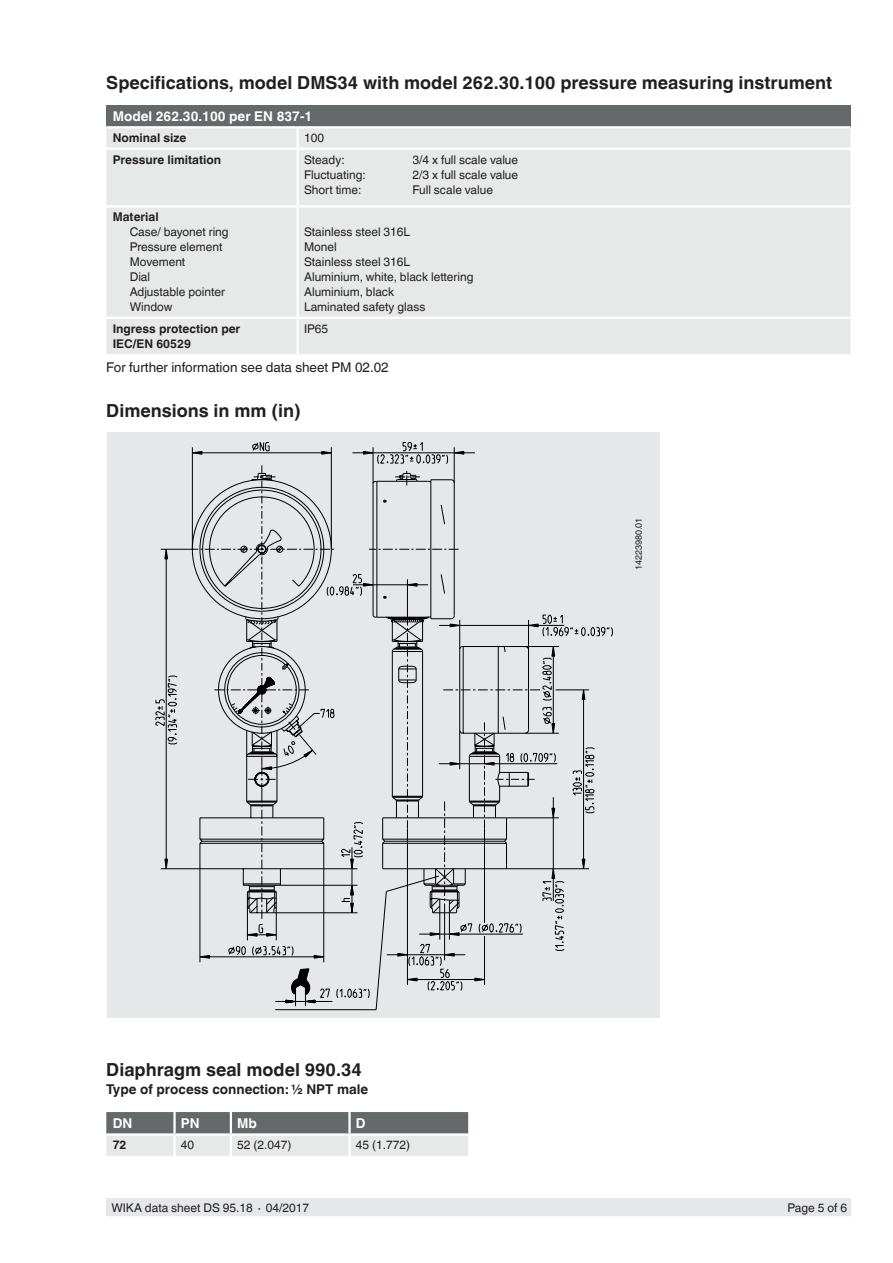
<style>
.page{position:relative;width:893px;height:1263px;background:#fff}
.page>*{position:absolute;margin:0;border:0;box-sizing:border-box;transform-origin:0 0}
.t1{font:700 18px "Helvetica World";color:#231f20}
.t2{font:13.5px "Helvetica World";color:#231f20}
.t3{font:700 13.5px "Helvetica World";color:#fff}
.t4{font:700 13.5px "Helvetica World";color:#231f20}
.t5{font:12px/15px "Helvetica World";color:#231f20}
.t6{font:700 12px/15px "Helvetica World";color:#231f20}
.t7{font:9px "Helvetica World";color:#231f20}
</style>
<div class="page">
<div style="left:106px;top:1198px;width:744px;height:18px;background:#e6e7e9"></div>
<div style="left:106px;top:105px;width:744px;height:22px;background:#666969"></div>
<div style="left:106px;top:128px;width:744px;height:226px;background:#e7e9e8"></div>
<hr style="left:106px;top:317px;width:192px;height:2px;background:#fff">
<hr style="left:106px;top:126px;width:192px;height:2px;background:#fff">
<hr style="left:298px;top:126px;width:552px;height:2px;background:#fff">
<hr style="left:297px;top:128px;width:2px;height:20px;background:#fff">
<hr style="left:297px;top:319px;width:2px;height:35px;background:#fff">
<hr style="left:298px;top:317px;width:552px;height:2px;background:#fff">
<hr style="left:106px;top:148px;width:192px;height:2px;background:#fff">
<hr style="left:298px;top:148px;width:552px;height:2px;background:#fff">
<hr style="left:297px;top:150px;width:2px;height:55px;background:#fff">
<hr style="left:106px;top:205px;width:192px;height:3px;background:#fff">
<hr style="left:298px;top:205px;width:552px;height:3px;background:#fff">
<hr style="left:297px;top:208px;width:2px;height:109px;background:#fff">
<svg style="left:106px;top:1112px;width:362px;height:44px;background:#a7a9a9"></svg>
<hr style="left:230px;top:1112px;width:2px;height:21px;background:#fff">
<hr style="left:348px;top:1112px;width:3px;height:21px;background:#fff">
<hr style="left:106px;top:1133px;width:69px;height:2px;background:#fff">
<hr style="left:173px;top:1135px;width:3px;height:21px;background:#fff">
<hr style="left:230px;top:1135px;width:2px;height:21px;background:#fff">
<hr style="left:348px;top:1135px;width:3px;height:21px;background:#fff">
<hr style="left:173px;top:1112px;width:3px;height:21px;background:#fff">
<hr style="left:175px;top:1133px;width:56px;height:2px;background:#fff">
<hr style="left:231px;top:1133px;width:119px;height:2px;background:#fff">
<hr style="left:350px;top:1133px;width:118px;height:2px;background:#fff">
<div style="left:107px;top:432px;width:553px;height:586px;background:#e6e7e9"></div>
<svg style="left:155px;top:699px;width:5px;height:27px"></svg>
<svg style="left:160px;top:548px;width:28px;height:322px"></svg>
<svg style="left:188px;top:442px;width:425px;height:509px"></svg>
<svg style="left:199px;top:472px;width:302px;height:524px"></svg>
<svg style="left:191px;top:474px;width:338px;height:436px"></svg>
<h1 class="t1" style="left:106px;top:73px;width:727px">Specifications, model DMS34 with model 262.30.100 pressure measuring instrument</h1>
<p class="t3" style="left:113px;top:108px;width:201px">Model 262.30.100 per EN 837-1</p>
<p class="t6" style="left:113px;top:131px;width:75px">Nominal size</p>
<p class="t5" style="left:304px;top:131px;width:22px">100</p>
<p class="t6" style="left:113px;top:152px;width:110px">Pressure limitation</p>
<p class="t5" style="left:304px;top:152px;width:42px">Steady:</p>
<p class="t5" style="left:412px;top:152px;width:107px">3/4 x full scale value</p>
<p class="t5" style="left:304px;top:167px;width:63px">Fluctuating:</p>
<p class="t5" style="left:412px;top:167px;width:107px">2/3 x full scale value</p>
<p class="t5" style="left:304px;top:182px;width:59px">Short time:</p>
<p class="t5" style="left:412px;top:182px;width:82px">Full scale value</p>
<p class="t6" style="left:113px;top:210px;width:48px">Material</p>
<p class="t5" style="left:130px;top:225px;width:100px">Case/ bayonet ring<br>Pressure element<br>Movement<br>Dial<br>Adjustable pointer<br>Window</p>
<p class="t5" style="left:304px;top:225px;width:171px">Stainless steel 316L<br>Monel<br>Stainless steel 316L<br>Aluminium, white, black lettering<br>Aluminium, black<br>Laminated safety glass</p>
<p class="t6" style="left:113px;top:321px;width:129px">Ingress protection per<br>IEC/EN 60529</p>
<p class="t5" style="left:304px;top:321px;width:26px">IP65</p>
<p class="t2" style="left:106px;top:360px;width:284px">For further information see data sheet PM 02.02</p>
<h1 class="t1" style="left:106px;top:400px;width:196px">Dimensions in mm (in)</h1>
<h1 class="t1" style="left:106px;top:1059px;width:257px">Diaphragm seal model 990.34</h1>
<p class="t4" style="left:106px;top:1081px;width:263px">Type of process connection: ½ NPT male</p>
<p class="t3" style="left:113px;top:1115px;width:21px">DN</p>
<p class="t3" style="left:181px;top:1115px;width:20px">PN</p>
<p class="t3" style="left:237px;top:1115px;width:21px">Mb</p>
<p class="t3" style="left:356px;top:1115px;width:11px">D</p>
<p class="t6" style="left:113px;top:1138px;width:15px">72</p>
<p class="t5" style="left:181px;top:1138px;width:15px">40</p>
<p class="t5" style="left:237px;top:1138px;width:56px">52 (2.047)</p>
<p class="t5" style="left:356px;top:1138px;width:56px">45 (1.772)</p>
<p class="t7" style="left:634px;top:570px;width:54px;rotate:-90deg">14223980.01</p>
<p class="t5" style="left:111px;top:1200px;width:199px">WIKA data sheet DS 95.18 ∙ 04/2017</p>
<p class="t5" style="left:788px;top:1200px;width:61px">Page 5 of 6</p>
</div>
